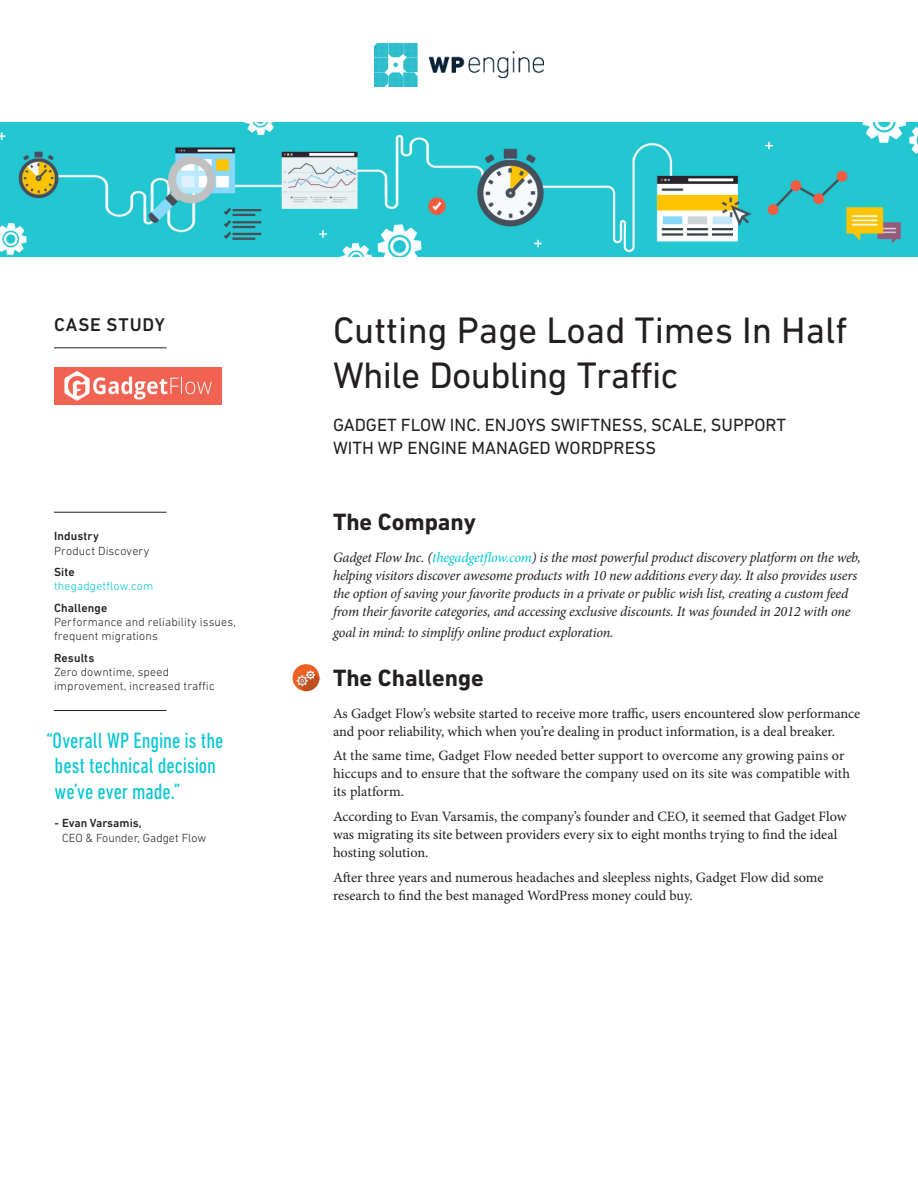
<style>
.page{position:relative;width:918px;height:1188px;background:#fff}
.page>*{position:absolute;margin:0;border:0;box-sizing:border-box;transform-origin:0 0}
.Document_Title{font:37.5px/45px "DIN Next LT Pro";color:#231f20}
.Body_Copy{font:700 24px "DIN Next LT Pro";color:#231f20}
.Body_Headline_Level{font:700 24px "DIN Next LT Pro";color:#231f20}
.Pull_Quote{font:condensed 22.5px/25.5px "DIN Next LT Pro";color:#00c7d3}
.t1{font:500 18.75px "DIN Next LT Pro";letter-spacing:.05em;color:#231f20}
.Document_Subtitle{font:18px/22.5px "DIN Next LT Pro";color:#231f20}
.Body_Copy-2{font:14.25px/18px "Minion Pro";color:#231f20}
.Body_Copy_Intro{font:italic 14.25px/18px "Minion Pro";letter-spacing:-.02em;color:#231f20}
.Quick_Facts{font:300 12px/14.4px "DIN Next LT Pro";letter-spacing:.01em;color:#231f20}
.Pull_Quote_Attributi{font:300 12px/15px "DIN Next LT Pro";color:#231f20}
.Quick_Facts_Bold{font:500 12px "DIN Next LT Pro";letter-spacing:.01em;color:#231f20}
.Quick_Facts-2{font:300 12px/14.4px "DIN Next LT Pro";letter-spacing:.015em;color:#00c7d3}
.s1{font-weight:500;color:#231f20}
.s2{font-weight:500}
.s3{color:#00c7d3}
</style>
<div class="page">
<hr style="left:54px;top:348px;width:112px;height:1px;background:#231f20">
<img style="left:375px;top:44px;width:168px;height:42px">
<img style="left:0;top:123px;width:918px;height:134px">
<img style="left:54px;top:367px;width:167px;height:37px">
<hr style="left:54px;top:512px;width:112px;height:1px;background:#231f20">
<hr style="left:54px;top:710px;width:112px;height:1px;background:#231f20">
<svg style="left:292px;top:664px;width:28px;height:27px"></svg>
<h3 class="t1" style="left:54px;top:314px;width:112px">CASE STUDY</h3>
<p class="Quick_Facts_Bold" style="left:54px;top:529px;width:47px">Industry</p>
<p class="Quick_Facts" style="left:54px;top:543px;width:97px">Product Discovery</p>
<p class="Quick_Facts-2" style="left:54px;top:565px;width:101px"><span class="s1">Site </span>thegadgetflow.com</p>
<p class="Quick_Facts_Bold" style="left:54px;top:601px;width:55px">Challenge</p>
<p class="Quick_Facts" style="left:54px;top:615px;width:184px">Performance and reliability issues, frequent migrations</p>
<p class="Quick_Facts_Bold" style="left:54px;top:650px;width:42px">Results</p>
<p class="Quick_Facts" style="left:54px;top:665px;width:162px">Zero downtime, speed improvement, increased traffic</p>
<p class="Pull_Quote" style="left:55px;top:727px;width:170px;text-indent:-8px">“Overall WP Engine is the best technical decision we’ve ever made.”</p>
<p class="Pull_Quote_Attributi" style="left:62px;top:816px;width:146px;text-indent:-7px"><span class="s2">- Evan Varsamis,<br></span>CEO &amp; Founder, Gadget Flow</p>
<p class="Document_Title" style="left:333px;top:308px;width:516px">Cutting Page Load Times In Half<br>While Doubling Traffic</p>
<p class="Document_Subtitle" style="left:333px;top:414px;width:455px">GADGET FLOW INC. ENJOYS SWIFTNESS, SCALE, SUPPORT<br>WITH WP ENGINE MANAGED WORDPRESS</p>
<p class="Body_Headline_Level" style="left:333px;top:508px;width:144px">The Company</p>
<p class="Body_Copy_Intro" style="left:333px;top:548px;width:529px">Gadget Flow Inc. (<span class="s3">thegadgetflow.com</span>) is the most powerful product discovery platform on the web, helping visitors discover awesome products with 10 new additions every day. It also provides users the option of saving your favorite products in a private or public wish list, creating a custom feed from their favorite categories, and accessing exclusive discounts. It was founded in 2012 with one</p>
<p class="Body_Copy_Intro" style="left:333px;top:624px;width:282px">goal in mind: to simplify online product exploration.</p>
<p class="Body_Copy" style="left:333px;top:664px;width:152px">The Challenge</p>
<p class="Body_Copy-2" style="left:333px;top:704px;width:529px">As Gadget Flow’s website started to receive more traffic, users encountered slow performance and poor reliability, which when you’re dealing in product information, is a deal breaker.</p>
<p class="Body_Copy-2" style="left:333px;top:747px;width:518px">At the same time, Gadget Flow needed better support to overcome any growing pains or hiccups and to ensure that the software the company used on its site was compatible with its platform.</p>
<p class="Body_Copy-2" style="left:333px;top:808px;width:515px">According to Evan Varsamis, the company’s founder and CEO, it seemed that Gadget Flow was migrating its site between providers every six to eight months trying to find the ideal hosting solution.</p>
<p class="Body_Copy-2" style="left:333px;top:868px;width:492px">After three years and numerous headaches and sleepless nights, Gadget Flow did some research to find the best managed WordPress money could buy.</p>
</div>
